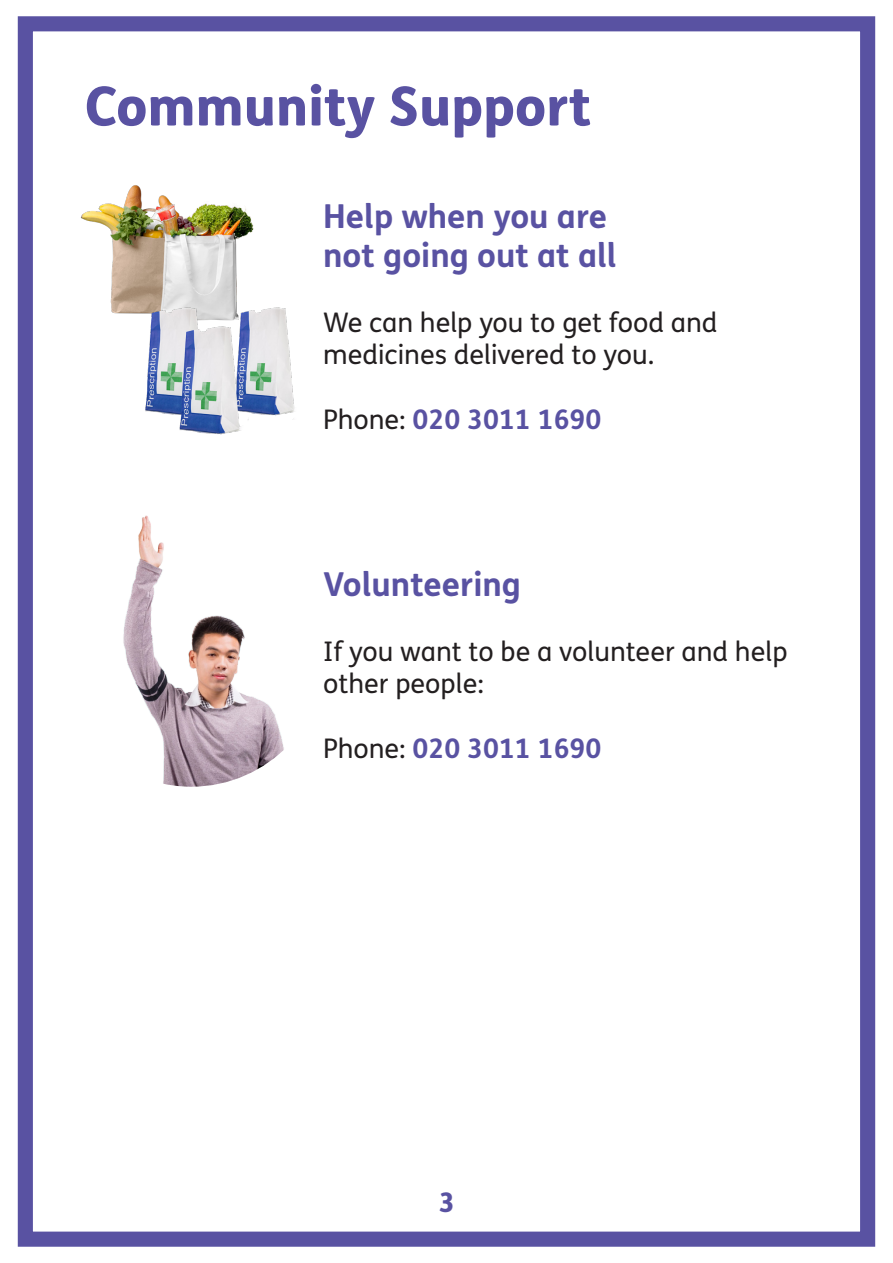
<style>
.page{position:relative;width:893px;height:1263px;background:#fff}
.page>*{position:absolute;margin:0;border:0;box-sizing:border-box;transform-origin:0 0}
.t1{font:800 54px "FS Me";color:#5952a2}
.t2{font:700 33px "FS Me";color:#5952a2}
.t3{font:27px/32.4px "FS Me";color:#231f20}
.t4{font:700 27px "FS Me";color:#5952a2}
.t5{font:800 27px "FS Me";color:#5952a2}
.s1{font-weight:400;color:#231f20}
</style>
<div class="page">
<div style="left:18px;top:16px;width:857px;height:1231px;border:15px solid #5952a2"></div>
<img style="left:123px;top:515px;width:161px;height:272px">
<img style="left:81px;top:185px;width:173px;height:129px">
<img style="left:133px;top:296px;width:162px;height:139px">
<p class="t1" style="left:85px;top:64px;width:508px">Community Support</p>
<p class="t2" style="left:323px;top:190px;width:285px">Help when you are</p>
<p class="t2" style="left:323px;top:230px;width:295px">not going out at all</p>
<p class="t3" style="left:323px;top:306px;width:396px">We can help you to get food and medicines delivered to you.</p>
<p class="t4" style="left:323px;top:399px;width:280px"><span class="s1">Phone:</span> 020 3011 1690</p>
<p class="t2" style="left:323px;top:558px;width:199px">Volunteering</p>
<p class="t3" style="left:323px;top:634px;width:466px">If you want to be a volunteer and help other people:</p>
<p class="t4" style="left:323px;top:727px;width:280px"><span class="s1">Phone:</span> 020 3011 1690</p>
<p class="t5" style="left:439px;top:1181px;width:17px">3</p>
</div>
